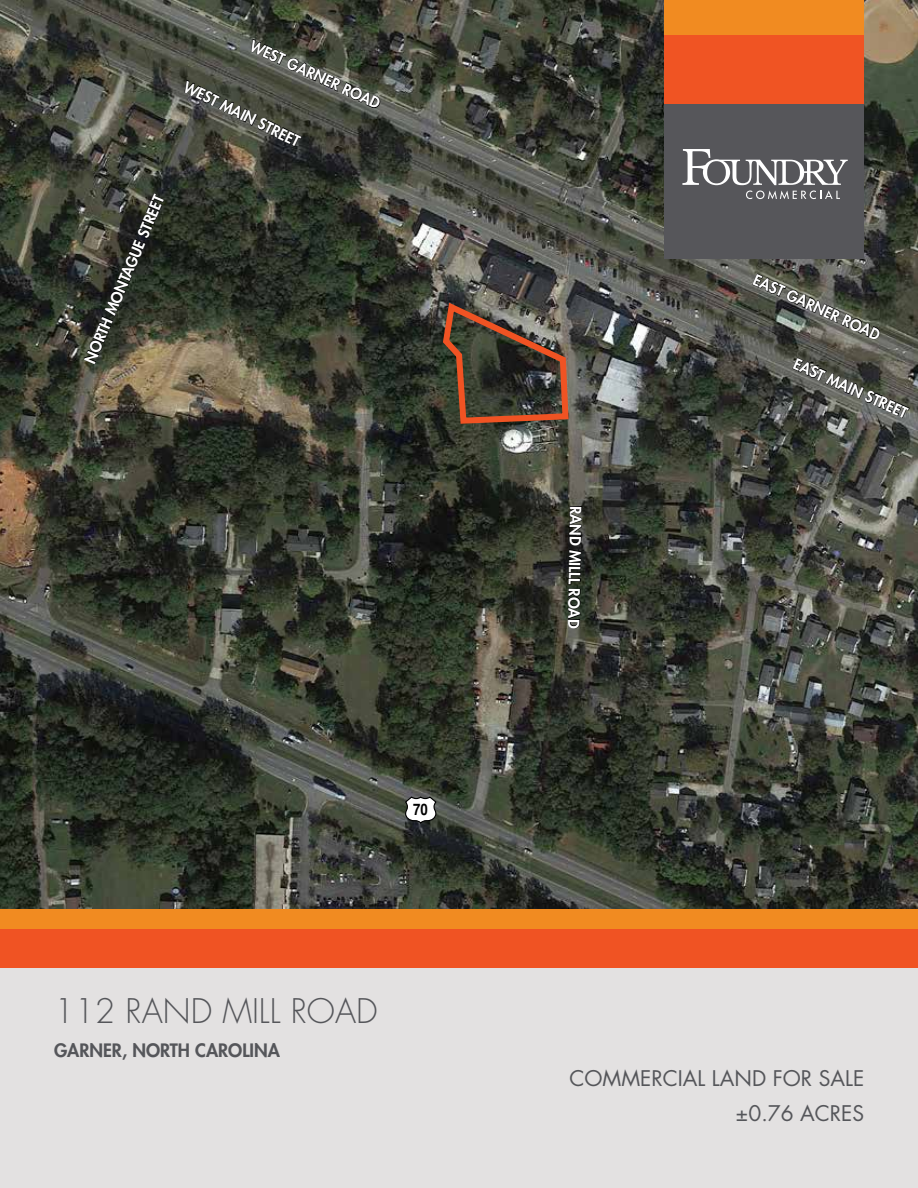
<style>
.page{position:relative;width:918px;height:1188px;background:#fff}
.page>*{position:absolute;margin:0;border:0;box-sizing:border-box;transform-origin:0 0}
.t1{font:300 33px "Futura Std";color:#55565a}
.t2{font:21px/34.5px "Futura Std";color:#55565a;text-align:right}
.t3{font:800 18px "Futura Std";color:#55565a}
.t4{font:700 condensed 16.05px "Helvetica";color:#000}
.t5{font:800 15px "Futura Std";color:#fff}
</style>
<div class="page">
<img style="left:0;top:0;width:918px;height:909px">
<svg style="left:440px;top:299px;width:132px;height:128px;background:#5b4839"></svg>
<svg style="left:792px;top:357px;width:118px;height:62px;background:#50514b"></svg>
<svg style="left:184px;top:38px;width:198px;height:109px;background:#46483f"></svg>
<svg style="left:567px;top:506px;width:15px;height:123px;background:#20231d"></svg>
<svg style="left:405px;top:796px;width:31px;height:28px"></svg>
<svg style="left:83px;top:192px;width:82px;height:173px;background:#3a3b30"></svg>
<div style="left:0;top:909px;width:918px;height:20px;background:#f18b21"></div>
<div style="left:0;top:929px;width:918px;height:39px;background:#f05323"></div>
<div style="left:0;top:968px;width:918px;height:220px;background:#e3e1e1"></div>
<div style="left:664px;top:104px;width:200px;height:155px;background:#56565a"></div>
<div style="left:664px;top:1px;width:200px;height:34px;background:#f18b21"></div>
<div style="left:664px;top:35px;width:200px;height:69px;background:#f05423"></div>
<svg style="left:682px;top:149px;width:166px;height:50px"></svg>
<div style="left:664px;top:0;width:200px;height:11px;background:#f18b21"></div>
<svg style="left:752px;top:273px;width:129px;height:68px;background:#4d4f47"></svg>
<p class="t5" style="left:255px;top:36px;width:143px;rotate:25deg">WEST GARNER ROAD</p>
<p class="t5" style="left:188px;top:77px;width:129px;rotate:26deg">WEST MAIN STREET</p>
<p class="t5" style="left:80px;top:359px;width:182px;rotate:-67deg">NORTH MONTAGUE STREET</p>
<p class="t4" style="left:413px;top:800px;width:16px">70</p>
<h1 class="t1" style="left:54px;top:991px;width:325px">112 RAND MILL ROAD</h1>
<p class="t3" style="left:54px;top:1039px;width:228px">GARNER, NORTH CAROLINA</p>
<p class="t5" style="left:758px;top:270px;width:119px;rotate:24deg">EAST GARNER RO</p>
<p class="t5" style="left:585px;top:506px;width:124px;rotate:91deg">RAND MILLL ROAD</p>
<p class="t5" style="left:798px;top:355px;width:125px;rotate:24deg">EAST MAIN STREET</p>
<h2 class="t2" style="left:569px;top:1062px;width:296px">COMMERCIAL LAND FOR SALE ±0.76 ACRES</h2>
</div>
